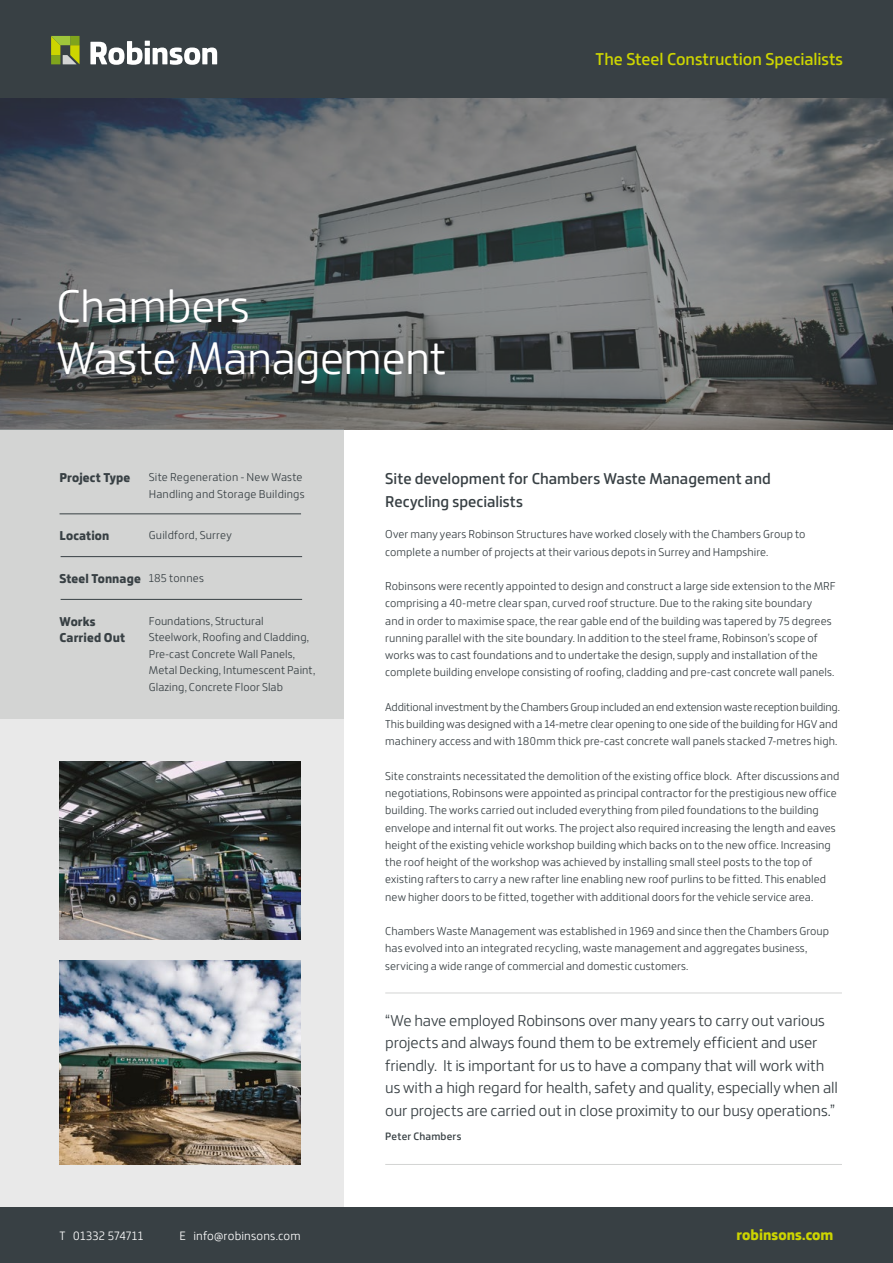
<style>
.page{position:relative;width:893px;height:1263px;background:#fff}
.page>*{position:absolute;margin:0;border:0;box-sizing:border-box;transform-origin:0 0}
.t1{font:300 48px/52.5px "Bronkoh";letter-spacing:-.01em;color:#fff}
.t2{font:600 18px "Bronkoh";letter-spacing:-.005em;color:#cdd500}
.t3{font:300 16.5px/22.5px "Bronkoh";letter-spacing:-.01em;color:#384044}
.t4{font:600 16.5px/22.5px "Bronkoh";color:#384044}
.t5{font:800 15.75px "Bronkoh";color:#cdd500}
.t6{font:800 13.5px/16.5px "Bronkoh";letter-spacing:.01em;color:#384044}
.t7{font:300 12.75px "Bronkoh";letter-spacing:.01em;color:#fff}
.t8{font:300 12px/17.2px "Bronkoh";letter-spacing:.005em;color:#384044}
.t9{font:600 11.25px "Bronkoh";letter-spacing:.015em;color:#384044}
</style>
<div class="page">
<div style="left:0;top:693px;width:344px;height:515px;background:#e9e9e9"></div>
<div style="left:0;top:429px;width:344px;height:290px;background:#d3d4d3"></div>
<hr style="left:60px;top:513px;width:241px;height:1px;background:#384044">
<hr style="left:61px;top:556px;width:241px;height:1px;background:#384044">
<hr style="left:61px;top:599px;width:241px;height:1px;background:#384044">
<img style="left:60px;top:761px;width:240px;height:179px">
<img style="left:60px;top:961px;width:240px;height:204px">
<svg style="left:0;top:98px;width:893px;height:331px;background:#64686a"></svg>
<hr style="left:385px;top:992px;width:457px;height:1px;background:#d3d4d3">
<hr style="left:385px;top:1164px;width:457px;height:1px;background:#d3d4d3">
<div style="left:0;top:0;width:893px;height:98px;background:#384044"></div>
<svg style="left:51px;top:36px;width:29px;height:28px"></svg>
<svg style="left:90px;top:41px;width:127px;height:24px"></svg>
<div style="left:0;top:1208px;width:893px;height:55px;background:#384044"></div>
<h1 class="t1" style="left:56px;top:281px;width:392px">Chambers<br>Waste Management</h1>
<h2 class="t2" style="left:596px;top:49px;width:249px">The Steel Construction Specialists</h2>
<p class="t6" style="left:60px;top:470px;width:72px">Project Type</p>
<p class="t8" style="left:149px;top:469px;width:157px;line-height:16.5px">Site Regeneration - New Waste<br>Handling and Storage Buildings</p>
<h3 class="t4" style="left:385px;top:468px;width:387px">Site development for Chambers Waste Management and<br>Recycling specialists</h3>
<p class="t8" style="left:149px;top:527px;width:84px">Guildford, Surrey</p>
<p class="t8" style="left:149px;top:570px;width:57px">185 tonnes</p>
<p class="t6" style="left:60px;top:528px;width:51px">Location</p>
<p class="t6" style="left:60px;top:571px;width:83px">Steel Tonnage</p>
<p class="t6" style="left:60px;top:614px;width:67px">Works<br>Carried Out</p>
<p class="t8" style="left:149px;top:613px;width:168px;line-height:16.5px">Foundations, Structural<br>Steelwork, Roofing and Cladding,<br>Pre-cast Concrete Wall Panels,<br>Metal Decking, Intumescent Paint,<br>Glazing, Concrete Floor Slab</p>
<p class="t8" style="left:385px;top:526px;width:422px">Over many years Robinson Structures have worked closely with the Chambers Group to complete a number of projects at their various depots in Surrey and Hampshire.</p>
<p class="t8" style="left:385px;top:578px;width:452px">Robinsons were recently appointed to design and construct a large side extension to the MRF comprising a 40-metre clear span, curved roof structure. Due to the raking site boundary<br>and in order to maximise space, the rear gable end of the building was tapered by 75 degrees running parallel with the site boundary. In addition to the steel frame, Robinson’s scope of works was to cast foundations and to undertake the design, supply and installation of the complete building envelope consisting of roofing, cladding and pre-cast concrete wall panels.</p>
<p class="t8" style="left:385px;top:699px;width:456px">Additional investment by the Chambers Group included an end extension waste reception building.<br>This building was designed with a 14-metre clear opening to one side of the building for HGV and machinery access and with 180mm thick pre-cast concrete wall panels stacked 7-metres high.</p>
<p class="t8" style="left:385px;top:768px;width:456px">Site constraints necessitated the demolition of the existing office block. After discussions and negotiations, Robinsons were appointed as principal contractor for the prestigious new office building. The works carried out included everything from piled foundations to the building envelope and internal fit out works. The project also required increasing the length and eaves height of the existing vehicle workshop building which backs on to the new office. Increasing the roof height of the workshop was achieved by installing small steel posts to the top of existing rafters to carry a new rafter line enabling new roof purlins to be fitted. This enabled new higher doors to be fitted, together with additional doors for the vehicle service area.</p>
<p class="t8" style="left:385px;top:923px;width:445px">Chambers Waste Management was established in 1969 and since then the Chambers Group has evolved into an integrated recycling, waste management and aggregates business, servicing a wide range of commercial and domestic customers.</p>
<p class="t3" style="left:385px;top:1009px;width:454px">“We have employed Robinsons over many years to carry out various projects and always found them to be extremely efficient and user friendly. It is important for us to have a company that will work with us with a high regard for health, safety and quality, especially when all our projects are carried out in close proximity to our busy operations.”</p>
<p class="t9" style="left:385px;top:1130px;width:78px">Peter Chambers</p>
<p class="t7" style="left:60px;top:1229px;width:85px">T 01332 574711</p>
<p class="t7" style="left:180px;top:1229px;width:123px">E info@robinsons.com</p>
<h3 class="t5" style="left:737px;top:1225px;width:98px">robinsons.com</h3>
</div>
